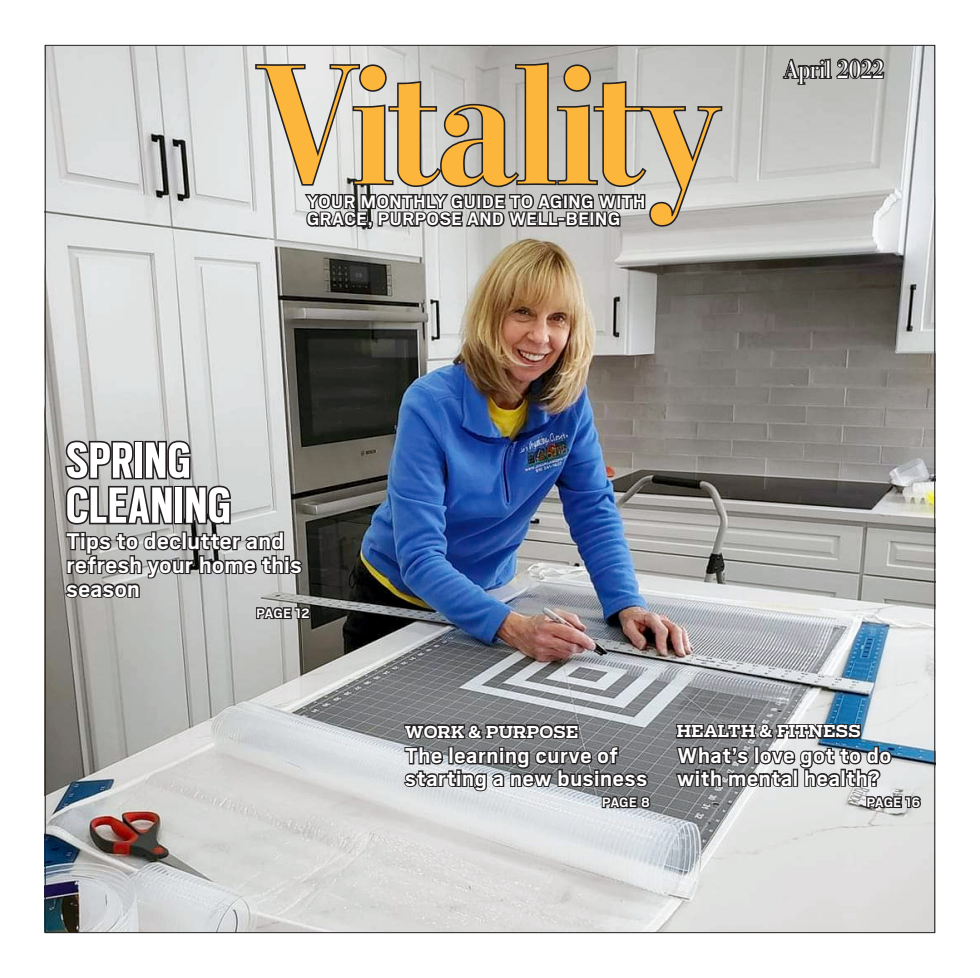
<style>
.page{position:relative;width:980px;height:978px;background:#fff}
.page>*{position:absolute;margin:0;border:0;box-sizing:border-box;transform-origin:0 0}
.t1{font:700 170px "Stilson Display";letter-spacing:-.015em;color:#fcb63c}
.t2{font:700 56.25px/45px "Scout Cond";letter-spacing:.015em;color:#fff}
.t3{font:700 25px/23.8px "Cub Scout";letter-spacing:-.005em;color:#fff}
.t4{font:25px "Stilson Display";letter-spacing:.01em;color:#fff}
.t5{font:700 23.75px/22.5px "Cub Scout";color:#fff}
.t6{font:700 20px "Cub Scout";color:#fff}
.t7{font:700 16.25px "Receiver";letter-spacing:.015em;color:#fff}
.t8{font:700 15px "Cub Scout";letter-spacing:-.01em;color:#fff}
</style>
<div class="page">
<img style="left:47px;top:47px;width:886px;height:884px">
<svg style="left:254px;top:61px;width:470px;height:172px;background:#a6a5a4"></svg>
<svg style="left:63px;top:435px;width:241px;height:164px;background:#8c8c8b"></svg>
<svg style="left:255px;top:606px;width:57px;height:15px"></svg>
<svg style="left:781px;top:55px;width:105px;height:31px;background:#7d7c7a"></svg>
<svg style="left:402px;top:720px;width:250px;height:90px;background:#79797c"></svg>
<svg style="left:674px;top:720px;width:249px;height:90px;background:#83878b"></svg>
<h1 class="t1" style="left:257px;top:65px;width:464px">Vitality</h1>
<p class="t6" style="left:307px;top:195px;width:340px">YOUR MONTHLY GUIDE TO AGING WITH</p>
<p class="t6" style="left:307px;top:213px;width:315px">GRACE, PURPOSE AND WELL-BEING</p>
<p class="t4" style="left:784px;top:54px;width:101px">April 2022</p>
<h2 class="t2" style="left:66px;top:436px;width:166px">SPRING<br>CLEANING</h2>
<p class="t3" style="left:66px;top:531px;width:237px">Tips to declutter and refresh your home this season</p>
<p class="t8" style="left:256px;top:608px;width:55px">PAGE 12</p>
<p class="t7" style="left:405px;top:722px;width:175px">WORK &amp; PURPOSE</p>
<p class="t5" style="left:405px;top:746px;width:244px">The learning curve of starting a new business</p>
<p class="t8" style="left:602px;top:797px;width:50px">PAGE 8</p>
<p class="t7" style="left:677px;top:722px;width:185px">HEALTH &amp; FITNESS</p>
<p class="t5" style="left:677px;top:746px;width:216px">What’s love got to do with mental health?</p>
<p class="t8" style="left:866px;top:797px;width:56px">PAGE 16</p>
</div>
